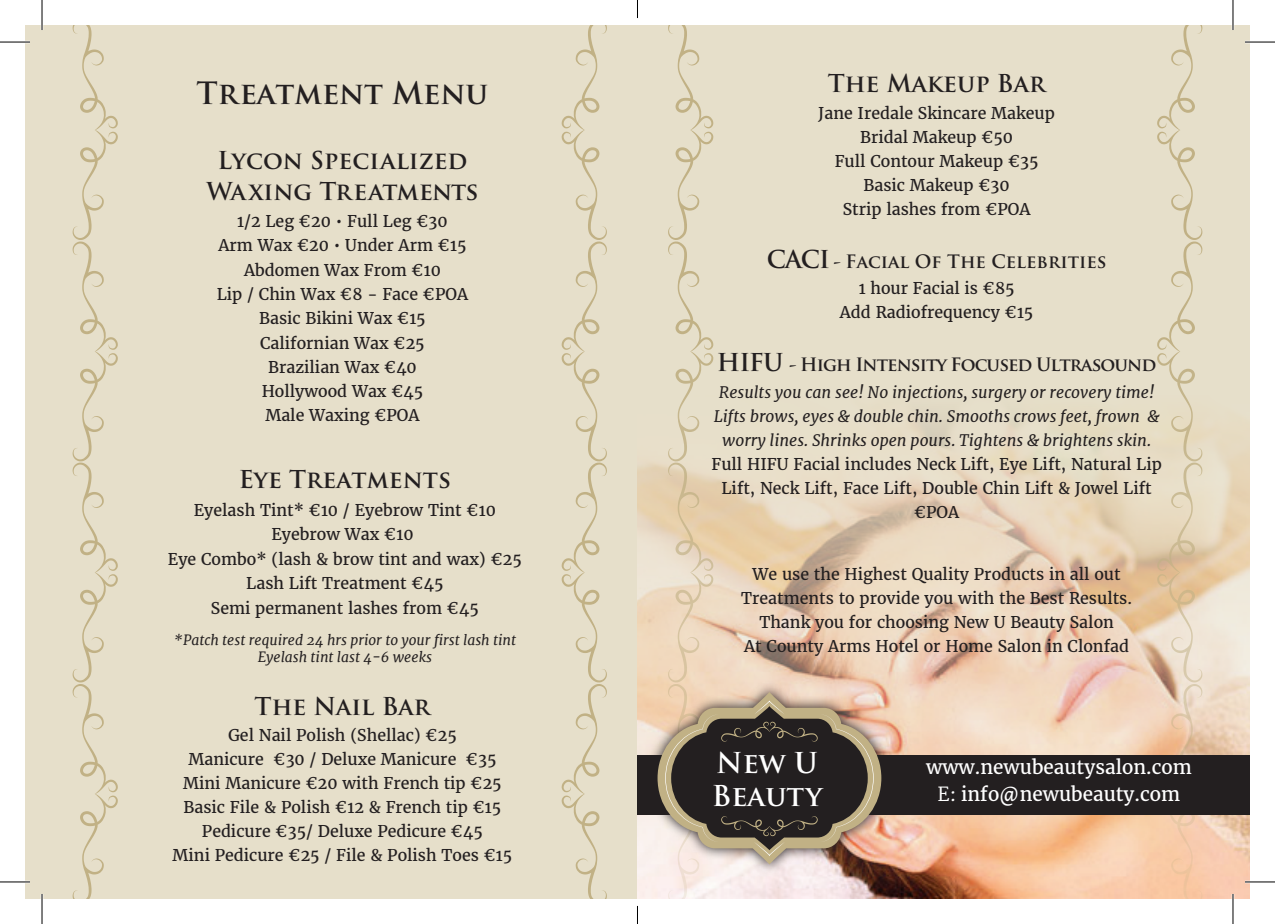
<style>
.page{position:relative;width:1275px;height:924px;background:#fff}
.page>*{position:absolute;margin:0;border:0;box-sizing:border-box;transform-origin:0 0}
.t1{font:700 30px "Trajan Pro";letter-spacing:-.005em;color:#231f20}
.t2{font:700 28px/33.6px "Trajan Pro";color:#fff}
.t3{font:700 24px/31.6px "Trajan Pro";color:#231f20;text-align:center}
.t4{font:19px/26.6px "Merriweather";color:#fff;text-align:center}
.t5{font:700 18px "Trajan Pro";letter-spacing:-.05em;color:#231f20}
.t6{font:700 18px "Trajan Pro";color:#231f20}
.t7{font:16px/24.2px "Merriweather";color:#231f20;text-align:center}
.t8{font:16px/24px "Merriweather";color:#231f20;text-align:center}
.t9{font:italic 16px/24px "Merriweather";color:#231f20;text-align:center}
.t10{font:italic 14px/16.2px "Merriweather";color:#231f20;text-align:center}
.s1{font-size:24px}
.s2{font-style:inherit}
</style>
<div class="page">
<div style="left:25px;top:25px;width:1225px;height:873px;background:#e6dfca"></div>
<img style="left:637px;top:416px;width:613px;height:482px">
<svg style="left:561px;top:25px;width:46px;height:873px"></svg>
<svg style="left:73px;top:25px;width:45px;height:873px"></svg>
<svg style="left:1157px;top:25px;width:45px;height:873px"></svg>
<div style="left:637px;top:754px;width:613px;height:60px;background:#231f20"></div>
<svg style="left:645px;top:681px;width:248px;height:193px"></svg>
<svg style="left:657px;top:25px;width:224px;height:873px"></svg>
<hr style="left:0;top:41px;width:30px;height:2px;background:#fff">
<hr style="left:1245px;top:41px;width:30px;height:2px;background:#fff">
<hr style="left:0;top:880px;width:30px;height:2px;background:#fff">
<hr style="left:1245px;top:880px;width:30px;height:2px;background:#fff">
<hr style="left:41px;top:0;width:2px;height:30px;background:#fff">
<hr style="left:41px;top:893px;width:2px;height:30px;background:#fff">
<hr style="left:1231px;top:0;width:3px;height:30px;background:#fff">
<hr style="left:1231px;top:893px;width:3px;height:30px;background:#fff">
<hr style="left:0;top:42px;width:30px;height:1px;background:#000">
<hr style="left:1245px;top:42px;width:30px;height:1px;background:#000">
<hr style="left:0;top:881px;width:30px;height:1px;background:#000">
<hr style="left:1245px;top:881px;width:30px;height:1px;background:#000">
<hr style="left:42px;top:0;width:1px;height:30px;background:#000">
<hr style="left:42px;top:893px;width:1px;height:30px;background:#000">
<hr style="left:1232px;top:0;width:1px;height:30px;background:#000">
<hr style="left:1232px;top:893px;width:1px;height:30px;background:#000">
<svg style="left:637px;top:0;width:1px;height:18px"></svg>
<svg style="left:637px;top:905px;width:1px;height:18px"></svg>
<p class="t1" style="left:197px;top:74px;width:293px">Treatment Menu</p>
<p class="t3" style="left:206px;top:144px;width:273px">Lycon Specialized<br>Waxing Treatments</p>
<p class="t7" style="left:217px;top:209px;width:253px">1/2 Leg €20 • Full Leg €30<br>Arm Wax €20 • Under Arm €15<br>Abdomen Wax From €10<br>Lip / Chin Wax €8 - Face €POA<br>Basic Bikini Wax €15<br>Californian Wax €25<br>Brazilian Wax €40<br>Hollywood Wax €45<br>Male Waxing €POA</p>
<p class="t3" style="left:239px;top:463px;width:214px">Eye Treatments</p>
<p class="t7" style="left:168px;top:498px;width:355px">Eyelash Tint* €10 / Eyebrow Tint €10<br>Eyebrow Wax €10<br>Eye Combo* (lash &amp; brow tint and wax) €25<br>Lash Lift Treatment €45<br>Semi permanent lashes from €45</p>
<p class="t10" style="left:174px;top:632px;width:344px">*Patch test required 24 hrs prior to your first lash tint<br>Eyelash tint last 4-6 weeks</p>
<p class="t3" style="left:255px;top:690px;width:177px">The Nail Bar</p>
<p class="t7" style="left:173px;top:723px;width:341px">Gel Nail Polish (Shellac) €25<br>Manicure €30 / Deluxe Manicure €35<br>Mini Manicure €20 with French tip €25<br>Basic File &amp; Polish €12 &amp; French tip €15<br>Pedicure €35/ Deluxe Pedicure €45<br>Mini Pedicure €25 / File &amp; Polish Toes €15</p>
<h3 class="t3" style="left:827px;top:68px;width:219px">The Makeup Bar</h3>
<p class="t8" style="left:818px;top:101px;width:238px">Jane Iredale Skincare Makeup<br>Bridal Makeup €50<br>Full Contour Makeup €35<br>Basic Makeup €30<br>Strip lashes from €POA</p>
<p class="t6" style="left:766px;top:250px;width:341px"><span class="s1">CACI</span> - Facial Of The Celebrities</p>
<p class="t8" style="left:840px;top:276px;width:195px">1 hour Facial is €85<br>Add Radiofrequency €15</p>
<p class="t5" style="left:717px;top:353px;width:441px"><span class="s1">HIFU</span> - High Intensity Focused Ultrasound</p>
<p class="t9" style="left:713px;top:380px;width:447px">Results you can see! No injections, surgery or recovery time!<br>Lifts brows, eyes &amp; double chin. Smooths crows feet, frown &amp; worry lines. Shrinks open pours. Tightens &amp; brightens skin.</p>
<p class="t8" style="left:711px;top:452px;width:452px">Full HIFU Facial includes Neck Lift, Eye Lift, Natural Lip<br>Lift, Neck Lift, Face Lift, Double Chin Lift &amp; Jowel Lift €POA</p>
<p class="t8" style="left:741px;top:562px;width:392px">We use the Highest Quality Products in all out Treatments to provide you with the Best Results.<br>Thank you for choosing New U Beauty Salon<br>At County Arms Hotel or Home Salon in Clonfad</p>
<p class="t2" style="left:711px;top:745px;width:112px">New U<br>Beauty</p>
<p class="t4" style="left:926px;top:753px;width:267px">www.newubeautysalon.com<br><span class="s2">E:</span> info@newubeauty.com</p>
</div>
